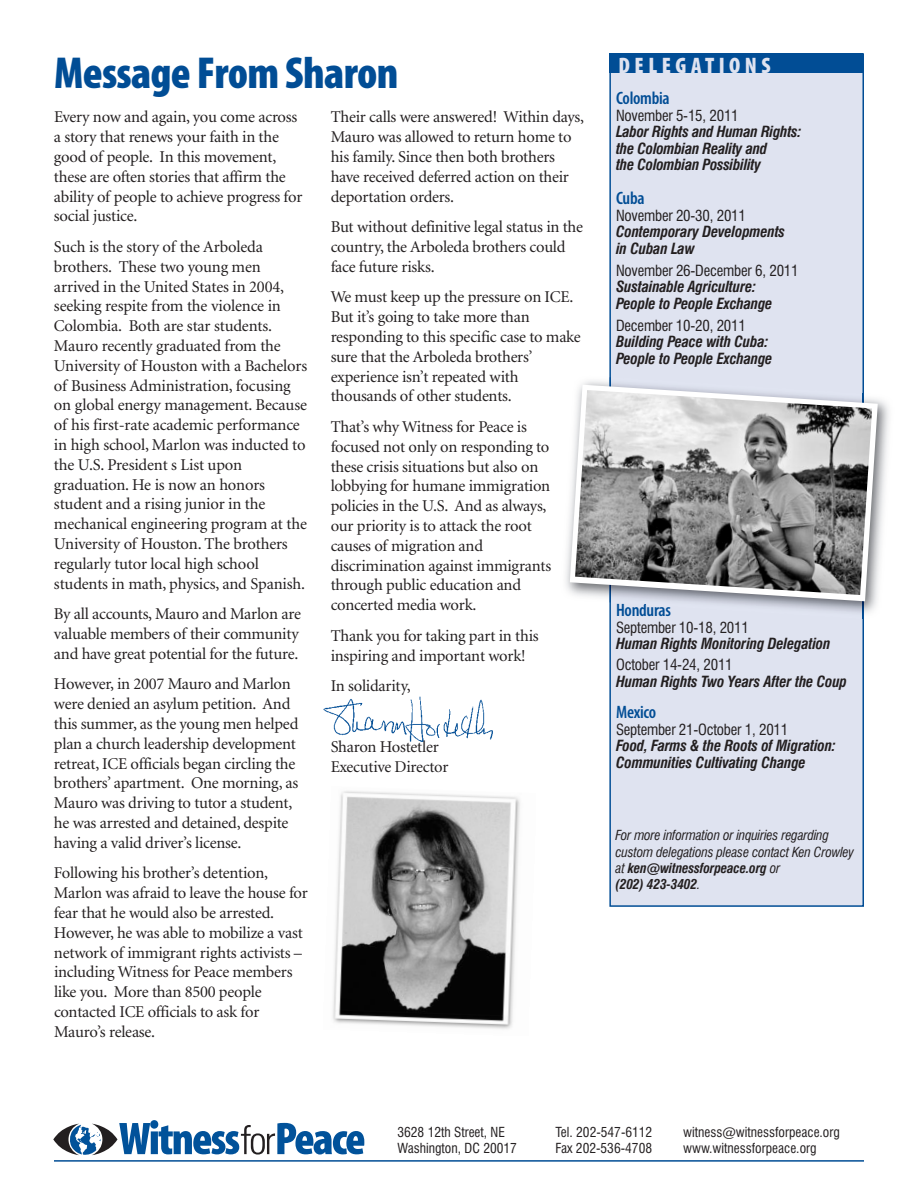
<style>
.page{position:relative;width:918px;height:1188px;background:#fff}
.page>*{position:absolute;margin:0;border:0;box-sizing:border-box;transform-origin:0 0}
.t1{font:900 condensed 45px "Myriad Pro";letter-spacing:-.015em;color:#014d95}
.t2{font:900 condensed 22.5px "Myriad Pro";letter-spacing:.2em;color:#dfe3f0}
.t3{font:600 condensed 18px "Myriad Pro";letter-spacing:-.015em;color:#014d95}
.t4{font:16.5px/19.8px "Minion";letter-spacing:-.015em;color:#231f20}
.t5{font:italic 700 condensed 15px/16.5px "Swiss 721 BT";letter-spacing:-.015em;color:#231f20}
.t6{font:condensed 15px "Swiss 721 BT";letter-spacing:-.015em;color:#231f20}
.t7{font:italic condensed 13.5px/16.2px "Swiss 721 BT";letter-spacing:-.015em;color:#231f20}
.t8{font:condensed 13.5px/16.2px "Swiss 721 BT";color:#231f20}
.s1{font-weight:700}
</style>
<div class="page">
<div style="left:611px;top:55px;width:251px;height:850px;background:#dfe3f0"></div>
<div style="left:609px;top:53px;width:255px;height:854px;border:2px solid #014d95"></div>
<svg style="left:53px;top:1120px;width:311px;height:35px"></svg>
<hr style="left:54px;top:1160px;width:810px;height:2px;background:#014d95">
<div style="left:610px;top:53px;width:253px;height:20px;background:#014d95"></div>
<img style="left:323px;top:696px;width:170px;height:46px">
<img style="left:332px;top:791px;width:188px;height:238px">
<img style="left:862px;top:399px;width:27px;height:221px">
<img style="left:566px;top:381px;width:43px;height:211px">
<img style="left:609px;top:377px;width:2px;height:226px">
<svg style="left:570px;top:385px;width:308px;height:216px"></svg>
<img style="left:575px;top:390px;width:297px;height:205px">
<h1 class="t1" style="left:54px;top:44px;width:346px">Message FromSharon</h1>
<h2 class="t2" style="left:619px;top:51px;width:154px">DELEGATIONS</h2>
<p class="t3" style="left:616px;top:87px;width:55px">Colombia</p>
<p class="t6" style="left:616px;top:106px;width:124px">November 5-15, 2011</p>
<p class="t5" style="left:616px;top:123px;width:187px">Labor Rights and Human Rights: the Colombian Reality and<br>the Colombian Possibility</p>
<p class="t3" style="left:616px;top:187px;width:30px">Cuba</p>
<p class="t6" style="left:616px;top:206px;width:131px">November 20-30, 2011</p>
<p class="t5" style="left:616px;top:224px;width:171px">Contemporary Developments in Cuban Law</p>
<p class="t6" style="left:616px;top:261px;width:184px">November 26-December 6, 2011</p>
<p class="t5" style="left:616px;top:279px;width:158px">Sustainable Agriculture:<br>People to People Exchange</p>
<p class="t6" style="left:616px;top:316px;width:131px">December 10-20, 2011</p>
<p class="t5" style="left:616px;top:334px;width:158px">Building Peace with Cuba:<br>People to People Exchange</p>
<p class="t4" style="left:54px;top:108px;width:250px">Every now and again, you come across a story that renews your faith in the good of people. In this movement, these are often stories that affirm the ability of people to achieve progress for social justice.</p>
<p class="t4" style="left:54px;top:237px;width:255px">Such is the story of the Arboleda brothers. These two young men arrived in the United States in 2004, seeking respite from the violence in Colombia. Both are star students.<br>Mauro recently graduated from the University of Houston with a Bachelors of Business Administration, focusing on global energy management. Because of his first-rate academic performance in high school, Marlon was inducted to the U.S. President s List upon graduation. He is now an honors student and a rising junior in the mechanical engineering program at the University of Houston. The brothers regularly tutor local high school students in math, physics, and Spanish.</p>
<p class="t4" style="left:54px;top:605px;width:249px">By all accounts, Mauro and Marlon are valuable members of their community and have great potential for the future.</p>
<p class="t4" style="left:54px;top:675px;width:246px">However, in 2007 Mauro and Marlon were denied an asylum petition. And this summer, as the young men helped plan a church leadership development retreat, ICE officials began circling the brothers’ apartment. One morning, as Mauro was driving to tutor a student, he was arrested and detained, despite having a valid driver’s license.</p>
<p class="t4" style="left:54px;top:864px;width:255px">Following his brother’s detention, Marlon was afraid to leave the house for fear that he would also be arrested.<br>However, he was able to mobilize a vast network of immigrant rights activists – including Witness for Peace members like you. More than 8500 people contacted ICE officials to ask for Mauro’s release.</p>
<p class="t4" style="left:331px;top:108px;width:255px">Their calls were answered! Within days, Mauro was allowed to return home to his family. Since then both brothers have received deferred action on their deportation orders.</p>
<p class="t4" style="left:331px;top:218px;width:254px">But without definitive legal status in the country, the Arboleda brothers could face future risks.</p>
<p class="t4" style="left:331px;top:288px;width:252px">We must keep up the pressure on ICE.<br>But it’s going to take more than responding to this specific case to make sure that the Arboleda brothers’ experience isn’t repeated with thousands of other students.</p>
<p class="t4" style="left:331px;top:417px;width:222px">That’s why Witness for Peace is focused not only on responding to these crisis situations but also on lobbying for humane immigration policies in the U.S. And as always, our priority is to attack the root causes of migration and discrimination against immigrants through public education and concerted media work.</p>
<p class="t4" style="left:331px;top:626px;width:209px">Thank you for taking part in this inspiring and important work!</p>
<p class="t4" style="left:331px;top:677px;width:82px">In solidarity,</p>
<p class="t3" style="left:616px;top:599px;width:56px">Honduras</p>
<p class="t6" style="left:616px;top:618px;width:134px">September 10-18, 2011</p>
<p class="t5" style="left:616px;top:636px;width:216px">Human Rights Monitoring Delegation</p>
<p class="t6" style="left:616px;top:656px;width:118px">October 14-24, 2011</p>
<p class="t5" style="left:616px;top:673px;width:233px">Human Rights Two Years After the Coup</p>
<p class="t3" style="left:616px;top:701px;width:42px">Mexico</p>
<p class="t6" style="left:616px;top:720px;width:174px">September 21-October 1, 2011</p>
<p class="t5" style="left:616px;top:738px;width:221px">Food, Farms &amp; the Roots of Migration:<br>Communities Cultivating Change</p>
<p class="t4" style="left:331px;top:738px;width:119px">Sharon Hostetler<br>Executive Director</p>
<p class="t7" style="left:616px;top:827px;width:240px">For more information or inquiries regarding custom delegations please contact Ken Crowley at <span class="s1">ken@witnessforpeace.org</span> or<br><span class="s1">(202) 423-3402</span>.</p>
<p class="t8" style="left:397px;top:1124px;width:121px">3628 12th Street, NE<br>Washington, DC 20017</p>
<p class="t8" style="left:556px;top:1124px;width:98px">Tel. 202-547-6112<br>Fax 202-536-4708</p>
<p class="t8" style="left:683px;top:1124px;width:158px">witness@witnessforpeace.org www.witnessforpeace.org</p>
</div>
